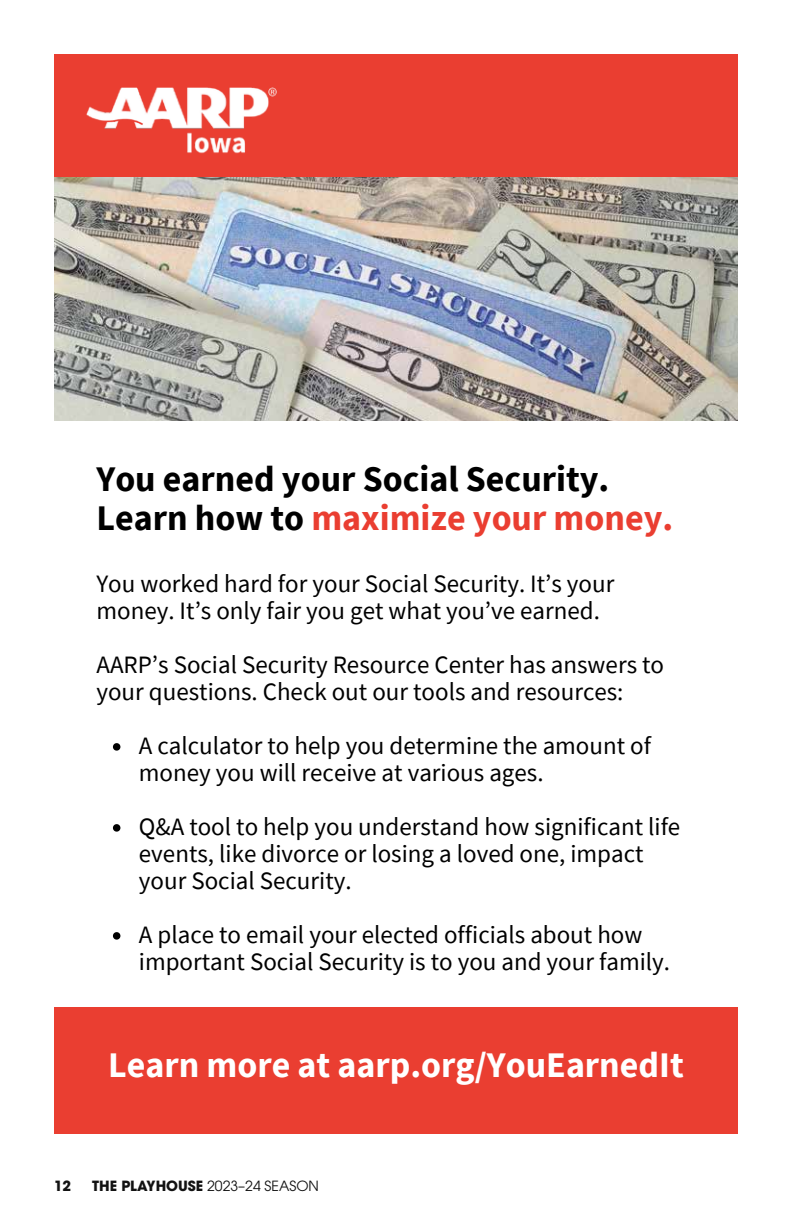
<style>
.page{position:relative;width:792px;height:1224px;background:#fff}
.page>*{position:absolute;margin:0;border:0;box-sizing:border-box;transform-origin:0 0}
.t1{font:700 36px/39px "Source Sans Pro";color:#000}
.t2{font:700 36px "Source Sans Pro";color:#fff}
.t3{font:25px/27px "Source Sans Pro";color:#000}
.t4{font:14px "Avant Garde";color:#121212}
.t5{font:700 14px "Avant Garde";color:#121212}
.s1{color:#ea3e31}
.s2{font-weight:700}
</style>
<div class="page">
<img style="left:54px;top:177px;width:684px;height:243px">
<div style="left:54px;top:54px;width:684px;height:123px;background:#ea3e31"></div>
<div style="left:54px;top:1007px;width:684px;height:127px;background:#ea3e31"></div>
<img style="left:87px;top:88px;width:190px;height:66px">
<svg style="left:113px;top:743px;width:7px;height:8px"></svg>
<svg style="left:113px;top:824px;width:7px;height:8px"></svg>
<svg style="left:113px;top:932px;width:7px;height:8px"></svg>
<h1 class="t1" style="left:96px;top:459px;width:578px">You earned your Social Security.<br>Learn how to <span class="s1">maximize your money.</span></h1>
<p class="t3" style="left:96px;top:570px;width:520px">You worked hard for your Social Security. It’s your money. It’s only fair you get what you’ve earned.</p>
<p class="t3" style="left:96px;top:651px;width:569px">AARP’s Social Security Resource Center has answers to your questions. Check out our tools and resources:</p>
<p class="t3" style="left:139px;top:732px;width:514px">A calculator to help you determine the amount of money you will receive at various ages.</p>
<p class="t3" style="left:139px;top:813px;width:543px">Q&amp;A tool to help you understand how significant life events, like divorce or losing a loved one, impact your Social Security.</p>
<p class="t3" style="left:139px;top:921px;width:533px">A place to email your elected officials about how important Social Security is to you and your family.</p>
<h1 class="t2" style="left:108px;top:1040px;width:577px">Learn more at aarp.org/YouEarnedIt</h1>
<p class="t5" style="left:54px;top:1177px;width:19px">12</p>
<p class="t4" style="left:92px;top:1177px;width:228px"><span class="s2">THE PLAYHOUSE</span> 2023–24 SEASON</p>
</div>
